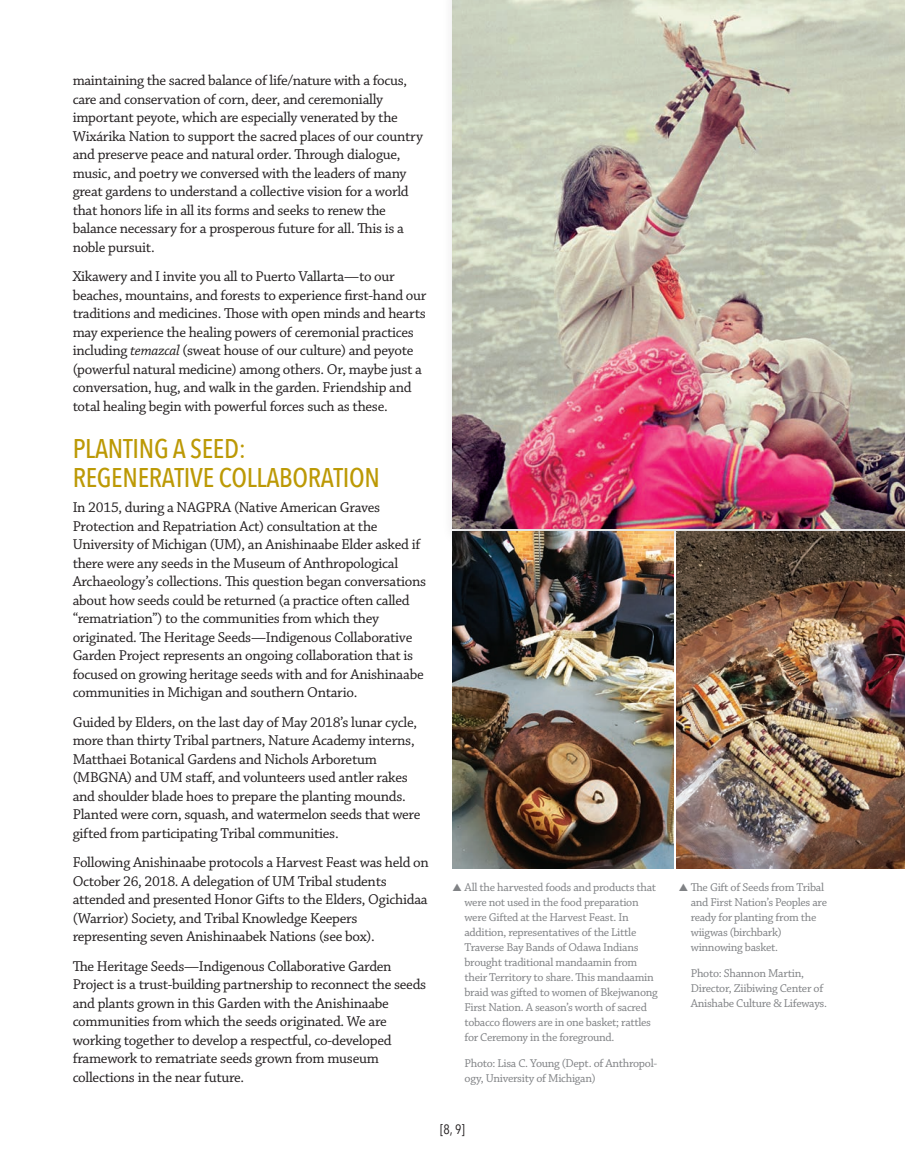
<style>
.page{position:relative;width:905px;height:1175px;background:#fff}
.page>*{position:absolute;margin:0;border:0;box-sizing:border-box;transform-origin:0 0}
.Body_Copy{font:500 27px/29.1px "Avenir Next Condensed";letter-spacing:-.01em;color:#bc9905}
.Body_Copy-2{font:15px/18.6px "Chaparral Pro";letter-spacing:-.02em;color:#231f20}
.t1{font:13.5px "Avenir Next Condensed";color:#231f20}
.New_Caption{font:12px/15px "Chaparral Pro";letter-spacing:-.025em;color:#808285}
.s1{font-style:italic}
</style>
<div class="page">
<div style="left:441px;top:0;width:463px;height:548px;background:#231f20;opacity:.15"></div>
<img style="left:452px;top:0;width:452px;height:528px">
<img style="left:676px;top:531px;width:228px;height:337px">
<img style="left:452px;top:531px;width:221px;height:337px">
<p class="Body_Copy-2" style="left:73px;top:72px;width:352px">maintaining the sacred balance of life/nature with a focus, care and conservation of corn, deer, and ceremonially important peyote, which are especially venerated by the Wixárika Nation to support the sacred places of our country and preserve peace and natural order. Through dialogue, music, and poetry we conversed with the leaders of many great gardens to understand a collective vision for a world that honors life in all its forms and seeks to renew the balance necessary for a prosperous future for all. This is a noble pursuit.</p>
<p class="Body_Copy-2" style="left:73px;top:268px;width:355px">Xikawery and I invite you all to Puerto Vallarta—to our beaches, mountains, and forests to experience first-hand our traditions and medicines. Those with open minds and hearts may experience the healing powers of ceremonial practices including <span class="s1">temazcal</span> (sweat house of our culture) and peyote (powerful natural medicine) among others. Or, maybe just a conversation, hug, and walk in the garden. Friendship and total healing begin with powerful forces such as these.</p>
<p class="Body_Copy" style="left:73px;top:433px;width:309px">PLANTING A SEED:<br>REGENERATIVE COLLABORATION</p>
<p class="Body_Copy-2" style="left:73px;top:498px;width:355px">In 2015, during a NAGPRA (Native American Graves Protection and Repatriation Act) consultation at the University of Michigan (UM), an Anishinaabe Elder asked if there were any seeds in the Museum of Anthropological Archaeology’s collections. This question began conversations about how seeds could be returned (a practice often called “rematriation”) to the communities from which they originated. The Heritage Seeds—Indigenous Collaborative Garden Project represents an ongoing collaboration that is focused on growing heritage seeds with and for Anishinaabe communities in Michigan and southern Ontario.</p>
<p class="Body_Copy-2" style="left:73px;top:713px;width:349px">Guided by Elders, on the last day of May 2018’s lunar cycle, more than thirty Tribal partners, Nature Academy interns, Matthaei Botanical Gardens and Nichols Arboretum (MBGNA) and UM staff, and volunteers used antler rakes and shoulder blade hoes to prepare the planting mounds.<br>Planted were corn, squash, and watermelon seeds that were gifted from participating Tribal communities.</p>
<p class="Body_Copy-2" style="left:73px;top:853px;width:358px">Following Anishinaabe protocols a Harvest Feast was held on October 26, 2018. A delegation of UM Tribal students attended and presented Honor Gifts to the Elders, Ogichidaa (Warrior) Society, and Tribal Knowledge Keepers representing seven Anishinaabek Nations (see box).</p>
<p class="Body_Copy-2" style="left:73px;top:957px;width:355px">The Heritage Seeds—Indigenous Collaborative Garden Project is a trust-building partnership to reconnect the seeds and plants grown in this Garden with the Anishinaabe communities from which the seeds originated. We are working together to develop a respectful, co-developed framework to rematriate seeds grown from museum collections in the near future.</p>
<p class="New_Caption" style="left:464px;top:880px;width:195px;text-indent:-12px">▲ All the harvested foods and products that were not used in the food preparation were Gifted at the Harvest Feast. In addition, representatives of the Little Traverse Bay Bands of Odawa Indians brought traditional mandaamin from their Territory to share. This mandaamin braid was gifted to women of Bkejwanong First Nation. A season’s worth of sacred tobacco flowers are in one basket; rattles for Ceremony in the foreground.</p>
<p class="New_Caption" style="left:464px;top:1056px;width:194px">Photo: Lisa C. Young (Dept. of Anthropol&shy;ogy, University of Michigan)</p>
<p class="t1" style="left:440px;top:1118px;width:26px">[8, 9]</p>
<p class="New_Caption" style="left:690px;top:880px;width:138px;text-indent:-12px">▲ The Gift of Seeds from Tribal and First Nation’s Peoples are ready for planting from the wiigwas (birchbark) winnowing basket.</p>
<p class="New_Caption" style="left:690px;top:966px;width:138px">Photo: Shannon Martin,<br>Director, Ziibiwing Center of<br>Anishabe Culture &amp; Lifeways.</p>
</div>
